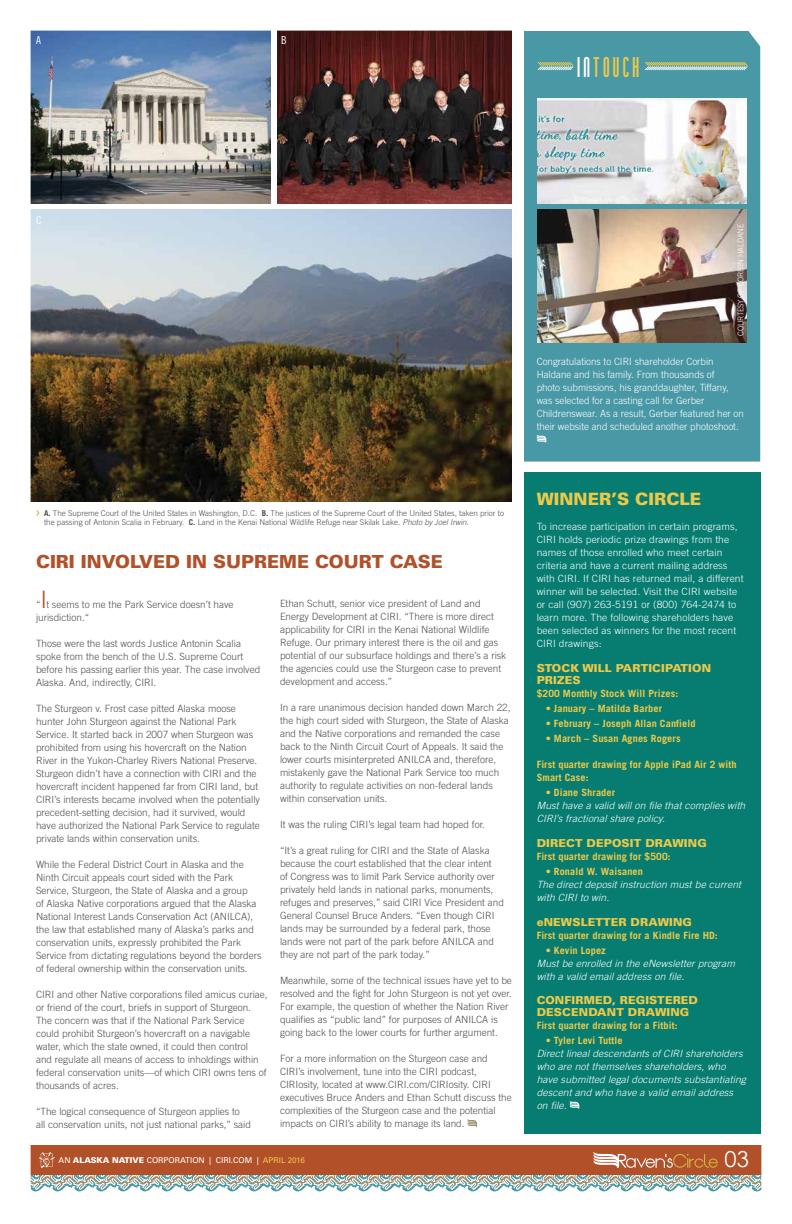
<style>
.page{position:relative;width:792px;height:1224px;background:#fff}
.page>*{position:absolute;margin:0;border:0;box-sizing:border-box;transform-origin:0 0}
.t1{font:24px "Chingolo Pro";color:#eec948}
.t2{font:300 24px "Trade Gothic LT Std";color:#b2502a}
.t3{font:22px "Century Gothic";color:#fff}
.t4{font:900 18px "Univers LT Std";color:#b2502a}
.t5{font:900 17px "Univers LT Std";color:#eec948}
.t6{font:900 11px/12px "Univers LT Std";letter-spacing:.01em;color:#eec948}
.t7{font:11px "Trade Gothic LT Std Cn 18";color:#fff}
.t8{font:300 10px/13px "Trade Gothic LT Std";color:#4d4d4f}
.t9{font:300 10px/13px "Trade Gothic LT Std";letter-spacing:.01em;color:#fff}
.t10{font:italic 300 10px/13px "Trade Gothic LT Std";letter-spacing:.01em;color:#fff}
.t11{font:700 10px/13px "Trade Gothic LT Std";letter-spacing:.01em;color:#eec948}
.t12{font:300 8px/9px "Trade Gothic LT Std";color:#4d4d4f}
.t13{font:8px "Univers LT Std";color:#fff}
.t14{font:300 8px "Trade Gothic LT Std";letter-spacing:-.02em;color:#fff}
.s1{color:#fff}
.s2{font-weight:700}
.s3{font-style:italic}
.s4{font-weight:900}
.s5{color:#eec948}
</style>
<div class="page">
<img style="left:30px;top:30px;width:732px;height:1162px">
<p class="t7" style="left:36px;top:33px;width:6px">A</p>
<p class="t7" style="left:281px;top:33px;width:7px">B</p>
<h1 class="t1" style="left:575px;top:53px;width:67px"><span class="s1">IN</span>TOUCH</h1>
<p class="t7" style="left:36px;top:213px;width:7px">C</p>
<p class="t12" style="left:44px;top:508px;width:461px"><span class="s2">A.</span> The Supreme Court of the United States in Washington, D.C. <span class="s2">B.</span> The justices of the Supreme Court of the United States, taken prior to the passing of Antonin Scalia in February. <span class="s2">C.</span> Land in the Kenai National Wildlife Refuge near Skilak Lake. <span class="s3">Photo by Joel Irwin.</span></p>
<h3 class="t4" style="left:36px;top:550px;width:408px">CIRI INVOLVED IN SUPREME COURT CASE</h3>
<p class="t8" style="left:280px;top:597px;width:228px">Ethan Schutt, senior vice president of Land and Energy Development at CIRI. “There is more direct applicability for CIRI in the Kenai National Wildlife Refuge. Our primary interest there is the oil and gas potential of our subsurface holdings and there’s a risk the agencies could use the Sturgeon case to prevent development and access.”</p>
<p class="t8" style="left:280px;top:701px;width:232px">In a rare unanimous decision handed down March 22, the high court sided with Sturgeon, the State of Alaska and the Native corporations and remanded the case back to the Ninth Circuit Court of Appeals. It said the lower courts misinterpreted ANILCA and, therefore, mistakenly gave the National Park Service too much authority to regulate activities on non-federal lands within conservation units.</p>
<p class="t8" style="left:280px;top:818px;width:207px">It was the ruling CIRI’s legal team had hoped for.</p>
<p class="t8" style="left:280px;top:844px;width:225px">“It’s a great ruling for CIRI and the State of Alaska because the court established that the clear intent<br>of Congress was to limit Park Service authority over privately held lands in national parks, monuments, refuges and preserves,” said CIRI Vice President and General Counsel Bruce Anders. “Even though CIRI lands may be surrounded by a federal park, those lands were not part of the park before ANILCA and they are not part of the park today.”</p>
<p class="t8" style="left:280px;top:974px;width:233px">Meanwhile, some of the technical issues have yet to be resolved and the fight for John Sturgeon is not yet over.<br>For example, the question of whether the Nation River qualifies as “public land” for purposes of ANILCA is going back to the lower courts for further argument.</p>
<p class="t8" style="left:280px;top:1052px;width:233px">For a more information on the Sturgeon case and CIRI’s involvement, tune into the CIRI podcast, CIRIosity, located at www.CIRI.com/CIRIosity. CIRI executives Bruce Anders and Ethan Schutt discuss the complexities of the Sturgeon case and the potential impacts on CIRI’s ability to manage its land.</p>
<p class="t8" style="left:36px;top:598px;width:6px">“</p>
<h1 class="t2" style="left:40px;top:585px;width:8px">I</h1>
<p class="t8" style="left:36px;top:598px;width:199px;text-indent:10px">t seems to me the Park Service doesn’t have jurisdiction.“</p>
<p class="t8" style="left:36px;top:637px;width:226px">Those were the last words Justice Antonin Scalia spoke from the bench of the U.S. Supreme Court before his passing earlier this year. The case involved Alaska. And, indirectly, CIRI.</p>
<p class="t8" style="left:36px;top:702px;width:226px">The Sturgeon v. Frost case pitted Alaska moose hunter John Sturgeon against the National Park Service. It started back in 2007 when Sturgeon was prohibited from using his hovercraft on the Nation River in the Yukon-Charley Rivers National Preserve.<br>Sturgeon didn’t have a connection with CIRI and the hovercraft incident happened far from CIRI land, but CIRI’s interests became involved when the potentially precedent-setting decision, had it survived, would have authorized the National Park Service to regulate private lands within conservation units.</p>
<p class="t8" style="left:36px;top:858px;width:227px">While the Federal District Court in Alaska and the Ninth Circuit appeals court sided with the Park Service, Sturgeon, the State of Alaska and a group<br>of Alaska Native corporations argued that the Alaska National Interest Lands Conservation Act (ANILCA), the law that established many of Alaska’s parks and conservation units, expressly prohibited the Park Service from dictating regulations beyond the borders of federal ownership within the conservation units.</p>
<p class="t8" style="left:36px;top:988px;width:233px">CIRI and other Native corporations filed amicus curiae, or friend of the court, briefs in support of Sturgeon.<br>The concern was that if the National Park Service could prohibit Sturgeon’s hovercraft on a navigable water, which the state owned, it could then control<br>and regulate all means of access to inholdings within federal conservation units—of which CIRI owns tens of thousands of acres.</p>
<p class="t8" style="left:36px;top:1105px;width:217px">“The logical consequence of Sturgeon applies to all conservation units, not just national parks,” said</p>
<p class="t14" style="left:736px;top:336px;width:113px;rotate:-90deg">COURTESY OF CORBIN HALDANE</p>
<p class="t9" style="left:537px;top:355px;width:209px">Congratulations to CIRI shareholder Corbin Haldane and his family. From thousands of<br>photo submissions, his granddaughter, Tiffany, was selected for a casting call for Gerber Childrenswear. As a result, Gerber featured her on their website and scheduled another photoshoot.</p>
<h3 class="t5" style="left:537px;top:489px;width:166px">WINNER’S CIRCLE</h3>
<p class="t9" style="left:537px;top:520px;width:208px">To increase participation in certain programs, CIRI holds periodic prize drawings from the names of those enrolled who meet certain criteria and have a current mailing address with CIRI. If CIRI has returned mail, a different winner will be selected. Visit the CIRI website or call (907) 263-5191 or (800) 764-2474 to learn more. The following shareholders have been selected as winners for the most recent CIRI drawings:</p>
<p class="t6" style="left:537px;top:662px;width:176px">STOCK WILL PARTICIPATION<br>PRIZES</p>
<p class="t11" style="left:537px;top:687px;width:143px">$200 Monthly Stock Will Prizes:</p>
<p class="t11" style="left:546px;top:702px;width:118px">• January – Matilda Barber</p>
<p class="t11" style="left:546px;top:717px;width:151px">• February – Joseph Allan Canfield</p>
<p class="t11" style="left:546px;top:732px;width:136px">• March – Susan Agnes Rogers</p>
<p class="t11" style="left:537px;top:758px;width:201px">First quarter drawing for Apple iPad Air 2 with<br>Smart Case:</p>
<p class="t11" style="left:546px;top:786px;width:71px">• Diane Shrader</p>
<p class="t10" style="left:537px;top:799px;width:210px">Must have a valid will on file that complies with<br>CIRI’s fractional share policy.</p>
<p class="t6" style="left:537px;top:837px;width:172px">DIRECT DEPOSIT DRAWING</p>
<p class="t11" style="left:537px;top:850px;width:136px">First quarter drawing for $500:</p>
<p class="t11" style="left:546px;top:865px;width:99px">• Ronald W. Waisanen</p>
<p class="t10" style="left:537px;top:878px;width:206px">The direct deposit instruction must be current with CIRI to win.</p>
<p class="t6" style="left:537px;top:916px;width:157px">eNEWSLETTER DRAWING</p>
<p class="t11" style="left:537px;top:929px;width:183px">First quarter drawing for a Kindle Fire HD:</p>
<p class="t11" style="left:546px;top:944px;width:62px">• Kevin Lopez</p>
<p class="t10" style="left:537px;top:957px;width:200px">Must be enrolled in the eNewsletter program with a valid email address on file.</p>
<p class="t6" style="left:537px;top:994px;width:163px">CONFIRMED, REGISTERED<br>DESCENDANT DRAWING</p>
<p class="t11" style="left:537px;top:1019px;width:142px">First quarter drawing for a Fitbit:</p>
<p class="t11" style="left:546px;top:1034px;width:78px">• Tyler Levi Tuttle</p>
<p class="t10" style="left:537px;top:1047px;width:211px">Direct lineal descendants of CIRI shareholders who are not themselves shareholders, who have submitted legal documents substantiating descent and who have a valid email address on file.</p>
<p class="t13" style="left:59px;top:1156px;width:248px">AN <span class="s4">ALASKA NATIVE</span> CORPORATION | CIRI.COM | <span class="s5">APRIL 2016</span></p>
<h2 class="t3" style="left:725px;top:1145px;width:26px">03</h2>
</div>
